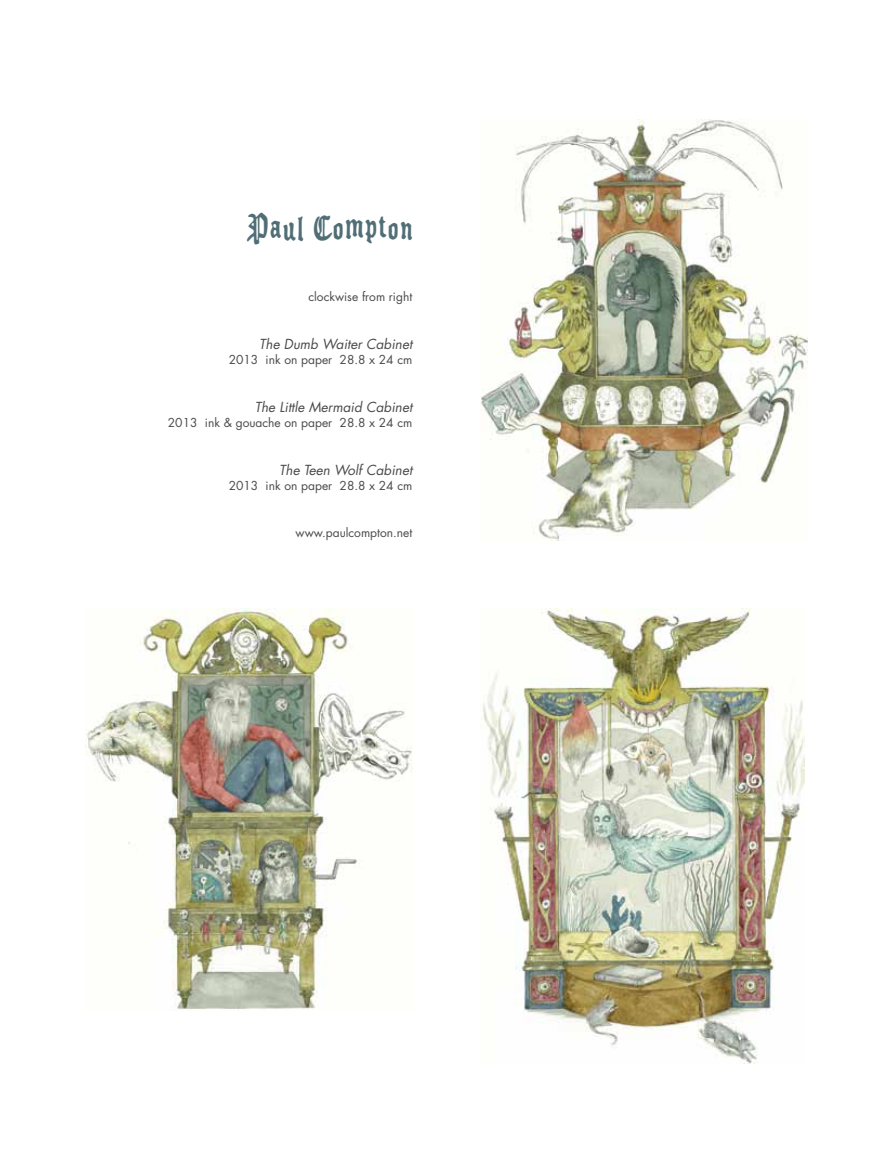
<style>
.page{position:relative;width:893px;height:1149px;background:#fff}
.page>*{position:absolute;margin:0;border:0;box-sizing:border-box;transform-origin:0 0}
.t1{font:34.5px "Benighted";letter-spacing:.07em;color:#516e76}
.t2{font:italic 13.5px "Futura Std";color:#4a4a4d}
.t3{font:12px "Futura Std";color:#4a4a4d}
</style>
<div class="page">
<img style="left:481px;top:608px;width:323px;height:455px">
<img style="left:85px;top:608px;width:327px;height:401px">
<img style="left:481px;top:120px;width:327px;height:420px">
<h1 class="t1" style="left:249px;top:205px;width:165px">Paul Compton</h1>
<p class="t3" style="left:308px;top:288px;width:105px">clockwise from right</p>
<p class="t2" style="left:259px;top:335px;width:155px">The Dumb Waiter Cabinet</p>
<p class="t3" style="left:229px;top:351px;width:185px">2013 ink on paper 28.8 x 24 cm</p>
<p class="t2" style="left:255px;top:398px;width:159px">The Little Mermaid Cabinet</p>
<p class="t3" style="left:168px;top:414px;width:246px">2013 ink &amp; gouache on paper 28.8 x 24 cm</p>
<p class="t2" style="left:279px;top:461px;width:134px">The Teen Wolf Cabinet</p>
<p class="t3" style="left:229px;top:477px;width:185px">2013 ink on paper 28.8 x 24 cm</p>
<p class="t3" style="left:296px;top:524px;width:118px">www.paulcompton.net</p>
</div>
